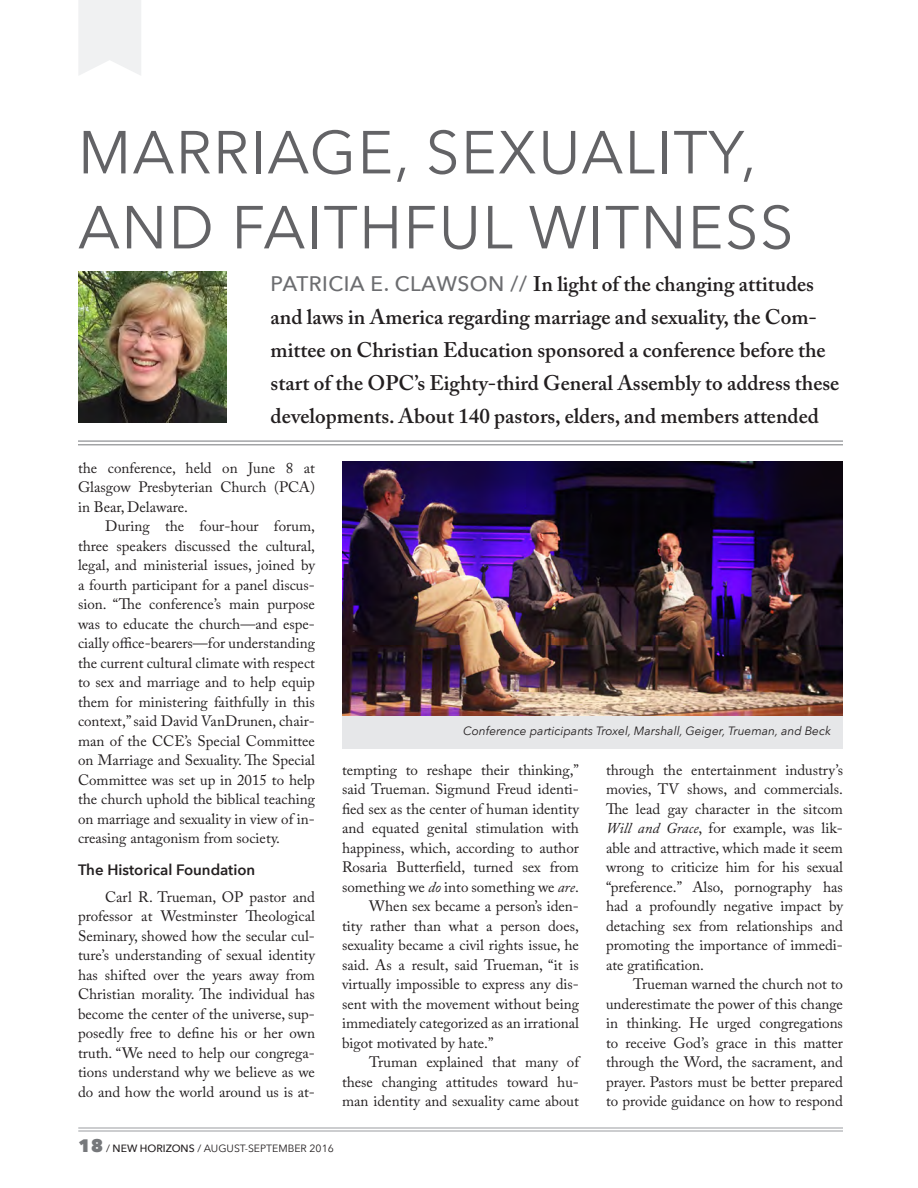
<style>
.page{position:relative;width:918px;height:1188px;background:#fff}
.page>*{position:absolute;margin:0;border:0;box-sizing:border-box;transform-origin:0 0}
.Feature_title{font:60px/75px "Avenir Next";letter-spacing:.02em;color:#636366}
.Feature_top_text{font:600 21px/33px "Adobe Caslon Pro";color:#231f20}
.Main_text{font:15px/19.5px "Adobe Caslon Pro";color:#231f20;text-align:justify}
.Main_text_heading{font:600 15px "Avenir Next";color:#231f20}
.Photo_Caption{font:italic 12px "Avenir Next";color:#231f20}
.t1{font:10.5px "Avenir Next";color:#231f20}
.s1{font-family:"Avenir Next";font-weight:500;color:#6c6d70}
.s2{font-style:italic}
.s3{font-weight:800;font-size:18px;color:#76787b}
.s4{font-weight:500}
</style>
<div class="page">
<hr style="left:78px;top:1127px;width:765px;height:2px;background:#bcbdc0">
<hr style="left:78px;top:1130px;width:765px;height:2px;background:#bcbdc0">
<svg style="left:79px;top:0;width:62px;height:75px"></svg>
<hr style="left:78px;top:441px;width:765px;height:1px;background:#76787b">
<hr style="left:78px;top:444px;width:765px;height:1px;background:#76787b">
<div style="left:342px;top:462px;width:501px;height:287px;background:#e6e7e9"></div>
<img style="left:342px;top:462px;width:501px;height:254px">
<img style="left:78px;top:271px;width:149px;height:152px">
<p class="Feature_title" style="left:78px;top:115px;width:717px">MARRIAGE, SEXUALITY,<br>AND FAITHFUL WITNESS</p>
<p class="Feature_top_text" style="left:271px;top:267px;width:570px"><span class="s1">PATRICIA E. CLAWSON //</span> In light of the changing attitudes and laws in America regarding marriage and sexuality, the Com&shy;mittee on Christian Education sponsored a conference before the start of the OPC’s Eighty-third General Assembly to address these developments. About 140 pastors, elders, and members attended</p>
<p class="Main_text" style="left:78px;top:458px;width:239px">the conference, held on June 8 at Glasgow Presbyterian Church (PCA) in Bear, Delaware.</p>
<p class="Main_text" style="left:78px;top:516px;width:239px;text-indent:27px">During the four-hour forum, three speakers discussed the cultural, legal, and ministerial issues, joined by a fourth participant for a panel discus&shy;sion. “The conference’s main purpose was to educate the church—and espe&shy;cially office-bearers—for understanding the current cultural climate with respect to sex and marriage and to help equip them for ministering faithfully in this context,” said David VanDrunen, chair&shy;man of the CCE’s Special Committee on Marriage and Sexuality. The Special Committee was set up in 2015 to help the church uphold the biblical teaching on marriage and sexuality in view of in&shy;creasing antagonism from society.</p>
<p class="Main_text_heading" style="left:78px;top:860px;width:179px">The Historical Foundation</p>
<p class="Main_text" style="left:78px;top:887px;width:239px;text-indent:27px">Carl R. Trueman, OP pastor and professor at Westminster Theological Seminary, showed how the secular cul&shy;ture’s understanding of sexual identity has shifted over the years away from Christian morality. The individual has become the center of the universe, sup&shy;posedly free to define his or her own truth. “We need to help our congrega&shy;tions understand why we believe as we do and how the world around us is at-</p>
<p class="Photo_Caption" style="left:463px;top:724px;width:369px">Conference participants Troxel, Marshall, Geiger, Trueman, and Beck</p>
<p class="Main_text" style="left:606px;top:760px;width:239px">through the entertainment industry’s movies, TV shows, and commercials.<br>The lead gay character in the sitcom <span class="s2">Will and Grace</span>, for example, was lik&shy;able and attractive, which made it seem wrong to criticize him for his sexual “preference.” Also, pornography has had a profoundly negative impact by detaching sex from relationships and promoting the importance of immedi&shy;ate gratification.</p>
<p class="Main_text" style="left:606px;top:975px;width:239px;text-indent:27px">Trueman warned the church not to underestimate the power of this change in thinking. He urged congregations to receive God’s grace in this matter through the Word, the sacrament, and prayer. Pastors must be better prepared to provide guidance on how to respond</p>
<p class="Main_text" style="left:342px;top:760px;width:239px">tempting to reshape their thinking,” said Trueman. Sigmund Freud identi&shy;fied sex as the center of human identity and equated genital stimulation with happiness, which, according to author Rosaria Butterfield, turned sex from something we <span class="s2">do</span> into something we <span class="s2">are</span>.</p>
<p class="Main_text" style="left:342px;top:897px;width:239px;text-indent:27px">When sex became a person’s iden&shy;tity rather than what a person does, sexuality became a civil rights issue, he said. As a result, said Trueman, “it is virtually impossible to express any dis&shy;sent with the movement without being immediately categorized as an irrational bigot motivated by hate.”</p>
<p class="Main_text" style="left:342px;top:1053px;width:239px;text-indent:27px">Truman explained that many of these changing attitudes toward hu&shy;man identity and sexuality came about</p>
<p class="t1" style="left:78px;top:1142px;width:257px"><span class="s3">18</span> / <span class="s4">NEW HORIZONS</span> / AUGUST-SEPTEMBER 2016</p>
</div>
